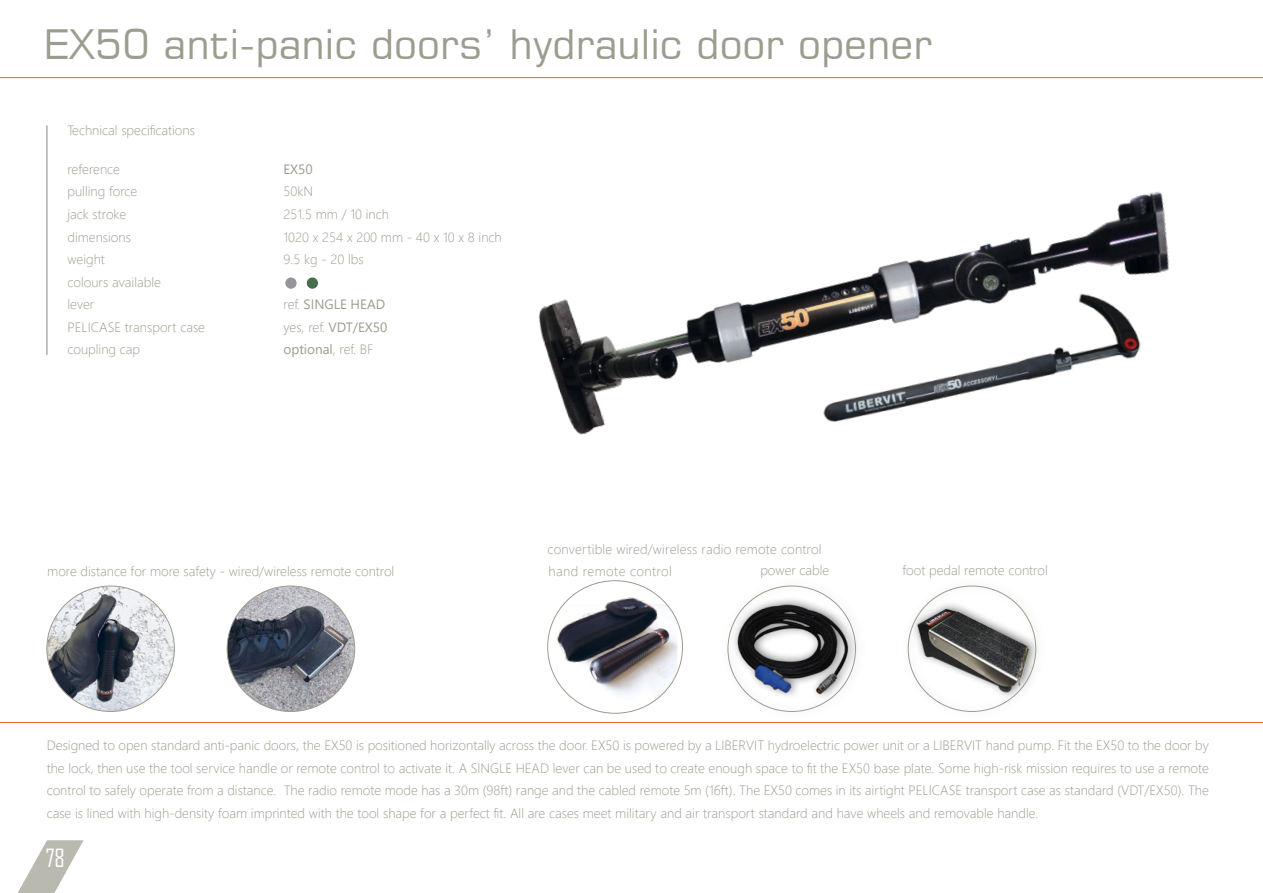
<style>
.page{position:relative;width:1263px;height:893px;background:#fff}
.page>*{position:absolute;margin:0;border:0;box-sizing:border-box;transform-origin:0 0}
.t1{font:40.5px "Square 721 BT";color:#9c9c8f}
.t2{font:24px "Agency FB";color:#fff}
.t3{font:300 13.5px/22.5px "Segoe UI";color:#9c9c8f;text-align:justify}
.t4{font:13.5px "Segoe UI";color:#9c9c8f}
.t5{font:300 13.5px "Segoe UI";letter-spacing:.03em;color:#9c9c8f}
.s1{font-weight:300}
.s2{font-weight:400}
</style>
<div class="page">
<svg style="left:17px;top:840px;width:67px;height:53px"></svg>
<img style="left:538px;top:192px;width:632px;height:243px">
<img style="left:809px;top:283px;width:345px;height:144px">
<hr style="left:0;top:77px;width:1263px;height:1px;background:#ec6725">
<hr style="left:0;top:722px;width:1263px;height:1px;background:#ec6725">
<hr style="left:47px;top:125px;width:1px;height:230px;background:#84857e">
<div style="left:721px;top:577px;width:146px;height:143px;background:#000;opacity:.55"></div>
<img style="left:733px;top:601px;width:117px;height:95px">
<img style="left:913px;top:604px;width:117px;height:89px">
<img style="left:47px;top:586px;width:127px;height:125px">
<img style="left:227px;top:586px;width:128px;height:125px">
<img style="left:550px;top:604px;width:127px;height:96px">
<img style="left:551px;top:594px;width:115px;height:74px">
<div style="left:285px;top:277px;width:12px;height:12px;background:#94969a;border-radius:50%"></div>
<div style="left:307px;top:277px;width:11px;height:12px;background:#496e4e;border-radius:50%"></div>
<h1 class="t1" style="left:43px;top:19px;width:890px">EX50 anti-panic doors’ hydraulic door opener</h1>
<p class="t3" style="left:67px;top:118px;width:129px">Technical specifications</p>
<p class="t3" style="left:67px;top:157px;width:54px">reference</p>
<p class="t4" style="left:283px;top:156px;width:31px">EX50</p>
<p class="t3" style="left:67px;top:179px;width:71px">pulling force</p>
<p class="t3" style="left:283px;top:179px;width:31px">50kN</p>
<p class="t3" style="left:67px;top:202px;width:60px">jack stroke</p>
<p class="t3" style="left:283px;top:202px;width:107px">251.5 mm / 10 inch</p>
<p class="t3" style="left:67px;top:224px;width:65px">dimensions</p>
<p class="t3" style="left:283px;top:224px;width:220px">1020 x 254 x 200 mm - 40 x 10 x 8 inch</p>
<p class="t3" style="left:67px;top:247px;width:39px">weight</p>
<p class="t3" style="left:283px;top:247px;width:82px">9.5 kg - 20 lbs</p>
<p class="t3" style="left:67px;top:269px;width:95px">colours available lever</p>
<p class="t4" style="left:283px;top:291px;width:103px"><span class="s1">ref.</span> SINGLE HEAD</p>
<p class="t3" style="left:67px;top:314px;width:139px">PELICASE transport case</p>
<p class="t3" style="left:283px;top:314px;width:105px">yes, ref. <span class="s2">VDT/EX50</span></p>
<p class="t3" style="left:67px;top:337px;width:74px">coupling cap</p>
<p class="t4" style="left:283px;top:336px;width:91px">optional<span class="s1">, ref. BF</span></p>
<p class="t3" style="left:47px;top:558px;width:349px">more distance for more safety - wired/wireless remote control</p>
<p class="t3" style="left:547px;top:537px;width:276px">convertible wired/wireless radio remote control</p>
<p class="t5" style="left:549px;top:558px;width:125px">hand remote control</p>
<p class="t3" style="left:760px;top:558px;width:71px">power cable</p>
<p class="t3" style="left:902px;top:558px;width:147px">foot pedal remote control</p>
<p class="t3" style="left:47px;top:733px;width:1164px">Designed to open standard anti-panic doors, the EX50 is positioned horizontally across the door. EX50 is powered by a LIBERVIT hydroelectric power unit or a LIBERVIT hand pump. Fit the EX50 to the door by the lock, then use the tool service handle or remote control to activate it. A SINGLE HEAD lever can be used to create enough space to fit the EX50 base plate. Some high-risk mission requires to use a remote control to safely operate from a distance. The radio remote mode has a 30m (98ft) range and the cabled remote 5m (16ft). The EX50 comes in its airtight PELICASE transport case as standard (VDT/EX50). The case is lined with high-density foam imprinted with the tool shape for a perfect fit. All are cases meet military and air transport standard and have wheels and removable handle.</p>
<h2 class="t2" style="left:46px;top:843px;width:21px">78</h2>
</div>
